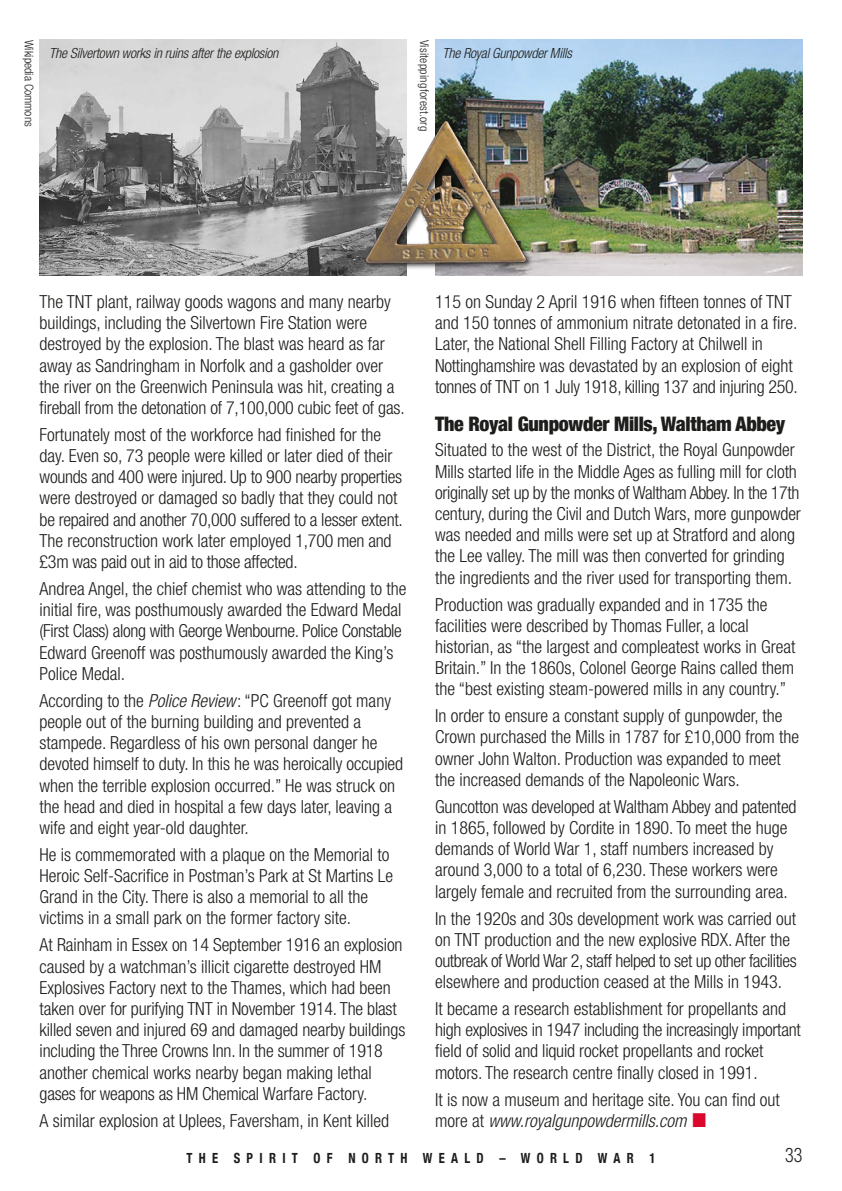
<style>
.page{position:relative;width:842px;height:1191px;background:#fff}
.page>*{position:absolute;margin:0;border:0;box-sizing:border-box;transform-origin:0 0}
.t1{font:900 condensed 20px "Helvetica Neue";letter-spacing:-.015em;color:#1d1d1b}
.t2{font:300 condensed 20px "Helvetica Neue";color:#1d1d1b;scale:.9 1}
.t3{font:300 condensed 18px/21.2px "Helvetica Neue";color:#1d1d1b}
.t4{font:italic 300 condensed 14px "Helvetica Neue";letter-spacing:-.015em;color:#1d1d1b}
.t5{font:700 condensed 14px "Helvetica Neue";letter-spacing:.5em;color:#1d1d1b;scale:.9 1}
.t6{font:300 condensed 12px "Helvetica Neue";letter-spacing:.02em;color:#1d1d1b}
.t7{font:300 condensed 12px "Helvetica Neue";color:#1d1d1b}
.s1{font-style:italic}
.s2{color:#da062b}
</style>
<div class="page">
<img style="left:40px;top:40px;width:367px;height:235px">
<img style="left:435px;top:40px;width:367px;height:235px">
<img style="left:354px;top:97px;width:195px;height:179px">
<img style="left:361px;top:109px;width:176px;height:162px">
<p class="t7" style="left:33px;top:40px;width:88px;rotate:90deg">Wikipedia Commons</p>
<p class="t6" style="left:429px;top:40px;width:93px;rotate:90deg">Visiteppingforest.org</p>
<p class="t4" style="left:49px;top:48px;width:233px">The Silvertown worksin ruinsafterthe explosion</p>
<p class="t4" style="left:442px;top:48px;width:134px">The RoyalGunpowderMills</p>
<p class="t3" style="left:435px;top:292px;width:364px">115 on Sunday 2 April 1916 when fifteen tonnes of TNT and 150 tonnes of ammonium nitrate detonated in a fire.<br>Later, the National Shell Filling Factory at Chilwell in Nottinghamshire was devastated by an explosion of eight tonnes of TNT on 1 July 1918, killing 137 and injuring 250.</p>
<p class="t1" style="left:435px;top:411px;width:352px">The Royal Gunpowder Mills, Waltham Abbey</p>
<p class="t3" style="left:435px;top:441px;width:367px">Situated to the west of the District, the Royal Gunpowder Mills started life in the Middle Ages as fulling mill for cloth originally set up by the monks of Waltham Abbey. In the 17th century, during the Civil and Dutch Wars, more gunpowder was needed and mills were set up at Stratford and along the Lee valley. The mill was then converted for grinding the ingredients and the river used for transporting them.</p>
<p class="t3" style="left:435px;top:595px;width:362px">Production was gradually expanded and in 1735 the facilities were described by Thomas Fuller, a local historian, as “the largest and compleatest works in Great Britain.” In the 1860s, Colonel George Rains called them the “best existing steam-powered mills in any country.”</p>
<p class="t3" style="left:435px;top:707px;width:365px">In order to ensure a constant supply of gunpowder, the Crown purchased the Mills in 1787 for £10,000 from the owner John Walton. Production was expanded to meet the increased demands of the Napoleonic Wars.</p>
<p class="t3" style="left:435px;top:797px;width:363px">Guncotton was developed at Waltham Abbey and patented in 1865, followed by Cordite in 1890. To meet the huge demands of World War 1, staff numbers increased by around 3,000 to a total of 6,230. These workers were largely female and recruited from the surrounding area.</p>
<p class="t3" style="left:435px;top:909px;width:363px">In the 1920s and 30s development work was carried out on TNT production and the new explosive RDX. After the outbreak of World War 2, staff helped to set up other facilities elsewhere and production ceased at the Mills in 1943.</p>
<p class="t3" style="left:435px;top:999px;width:367px">It became a research establishment for propellants and high explosives in 1947 including the increasingly important field of solid and liquid rocket propellants and rocket motors. The research centre finally closed in 1991.</p>
<p class="t3" style="left:435px;top:1090px;width:346px">It is now a museum and heritage site. You can find out m o r e a t <span class="s1">www.royalgunpowdermills.com</span> <span class="s2">■</span></p>
<p class="t5" style="left:186px;top:1149px;width:523px">THE SPIRIT OF NORTH WEALD – WORLD WAR 1</p>
<p class="t2" style="left:785px;top:1147px;width:20px">33</p>
<p class="t3" style="left:40px;top:292px;width:367px">The TNT plant, railway goods wagons and many nearby buildings, including the Silvertown Fire Station were destroyed by the explosion. The blast was heard as far away as Sandringham in Norfolk and a gasholder over the river on the Greenwich Peninsula was hit, creating a fireball from the detonation of 7,100,000 cubic feet of gas.</p>
<p class="t3" style="left:40px;top:425px;width:365px">Fortunately most of the workforce had finished for the day. Even so, 73 people were killed or later died of their wounds and 400 were injured. Up to 900 nearby properties were destroyed or damaged so badly that they could not be repaired and another 70,000 suffered to a lesser extent.<br>The reconstruction work later employed 1,700 men and £3m was paid out in aid to those affected.</p>
<p class="t3" style="left:40px;top:579px;width:368px">Andrea Angel, the chief chemist who was attending to the initial fire, was posthumously awarded the Edward Medal (First Class) along with George Wenbourne. Police Constable Edward Greenoff was posthumously awarded the King’s Police Medal.</p>
<p class="t3" style="left:40px;top:691px;width:365px">According to the <span class="s1">Police Review</span>: “PC Greenoff got many people out of the burning building and prevented a stampede. Regardless of his own personal danger he devoted himself to duty. In this he was heroically occupied when the terrible explosion occurred.” He was struck on the head and died in hospital a few days later, leaving a wife and eight year-old daughter.</p>
<p class="t3" style="left:40px;top:845px;width:355px">He is commemorated with a plaque on the Memorial to Heroic Self-Sacrifice in Postman’s Park at St Martins Le Grand in the City. There is also a memorial to all the victims in a small park on the former factory site.</p>
<p class="t3" style="left:40px;top:936px;width:367px">At Rainham in Essex on 14 September 1916 an explosion caused by a watchman’s illicit cigarette destroyed HM Explosives Factory next to the Thames, which had been taken over for purifying TNT in November 1914. The blast killed seven and injured 69 and damaged nearby buildings including the Three Crowns Inn. In the summer of 1918 another chemical works nearby began making lethal gases for weapons as HM Chemical Warfare Factory.</p>
<p class="t3" style="left:40px;top:1111px;width:351px">A similar explosion at Uplees, Faversham, in Kent killed</p>
</div>
